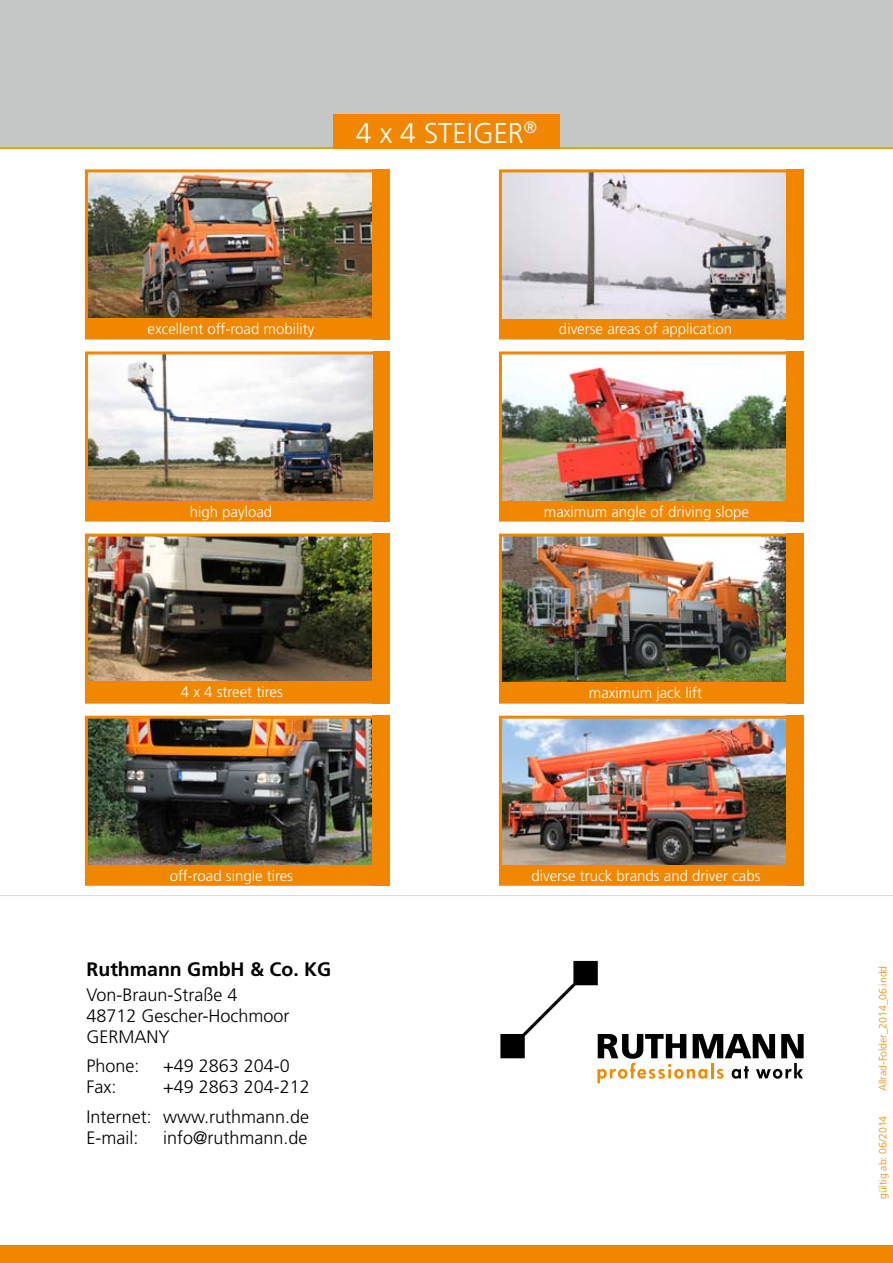
<style>
.page{position:relative;width:893px;height:1263px;background:#fff}
.page>*{position:absolute;margin:0;border:0;box-sizing:border-box;transform-origin:0 0}
.t1{font:300 28.5px "Frutiger";color:#fff}
.t2{font:700 19.5px "Frutiger";color:#000}
.t3{font:300 18px/21px "Frutiger";color:#000}
.t4{font:300 15px "Frutiger";color:#fff}
.t5{font:300 10.5px "Frutiger";color:#f18700}
</style>
<div class="page">
<div style="left:0;top:0;width:893px;height:149px;background:#c5c6c6"></div>
<div style="left:0;top:1246px;width:893px;height:17px;background:#f18700"></div>
<div style="left:333px;top:115px;width:227px;height:34px;background:#f18700"></div>
<svg style="left:500px;top:961px;width:304px;height:122px"></svg>
<img style="left:89px;top:173px;width:284px;height:146px">
<div style="left:85px;top:169px;width:299px;height:170px;border:3px solid #f18700"></div>
<div style="left:373px;top:169px;width:17px;height:170px;background:#f18700"></div>
<img style="left:89px;top:355px;width:284px;height:146px">
<div style="left:85px;top:351px;width:299px;height:171px;border:3px solid #f18700"></div>
<div style="left:373px;top:351px;width:16px;height:171px;background:#f18700"></div>
<img style="left:89px;top:538px;width:284px;height:144px">
<div style="left:85px;top:534px;width:299px;height:170px;border:3px solid #f18700"></div>
<div style="left:373px;top:534px;width:17px;height:170px;background:#f18700"></div>
<img style="left:89px;top:720px;width:284px;height:145px">
<div style="left:85px;top:716px;width:299px;height:170px;border:3px solid #f18700"></div>
<div style="left:373px;top:716px;width:17px;height:170px;background:#f18700"></div>
<img style="left:503px;top:173px;width:284px;height:146px">
<div style="left:499px;top:169px;width:299px;height:170px;border:3px solid #f18700"></div>
<div style="left:787px;top:169px;width:17px;height:170px;background:#f18700"></div>
<img style="left:503px;top:355px;width:284px;height:146px">
<div style="left:499px;top:351px;width:299px;height:171px;border:3px solid #f18700"></div>
<div style="left:787px;top:351px;width:17px;height:171px;background:#f18700"></div>
<img style="left:503px;top:538px;width:284px;height:144px">
<div style="left:499px;top:534px;width:299px;height:170px;border:3px solid #f18700"></div>
<div style="left:787px;top:534px;width:17px;height:170px;background:#f18700"></div>
<img style="left:503px;top:720px;width:284px;height:145px">
<div style="left:499px;top:716px;width:299px;height:170px;border:3px solid #f18700"></div>
<div style="left:787px;top:716px;width:17px;height:170px;background:#f18700"></div>
<hr style="left:0;top:895px;width:893px;height:1px;background:#dadada">
<div style="left:87px;top:319px;width:288px;height:19px;background:#f18700"></div>
<div style="left:86px;top:501px;width:290px;height:20px;background:#f18700"></div>
<div style="left:87px;top:865px;width:289px;height:19px;background:#f18700"></div>
<div style="left:87px;top:682px;width:290px;height:19px;background:#f18700"></div>
<div style="left:501px;top:319px;width:289px;height:19px;background:#f18700"></div>
<div style="left:501px;top:501px;width:291px;height:20px;background:#f18700"></div>
<div style="left:501px;top:865px;width:290px;height:19px;background:#f18700"></div>
<div style="left:500px;top:682px;width:291px;height:19px;background:#f18700"></div>
<h1 class="t1" style="left:356px;top:117px;width:183px">4 x 4 Steiger<sup>®</sup></h1>
<p class="t4" style="left:148px;top:320px;width:168px">excellent off-road mobility</p>
<p class="t4" style="left:559px;top:321px;width:175px">diverse areas of application</p>
<p class="t4" style="left:190px;top:503px;width:84px">high payload</p>
<p class="t4" style="left:544px;top:503px;width:207px">maximum angle of driving slope</p>
<p class="t4" style="left:181px;top:683px;width:103px">4 x 4 street tires</p>
<p class="t4" style="left:589px;top:684px;width:115px">maximum jack lift</p>
<p class="t4" style="left:170px;top:867px;width:125px">off-road single tires</p>
<p class="t4" style="left:531px;top:867px;width:231px">diverse truck brands and driver cabs</p>
<h2 class="t2" style="left:87px;top:957px;width:246px">Ruthmann GmbH &amp; Co. KG</h2>
<p class="t3" style="left:87px;top:984px;width:205px">Von-Braun-Straße 4<br>48712 Gescher-Hochmoor<br>GERMANY</p>
<p class="t3" style="left:87px;top:1056px;width:55px">Phone:</p>
<p class="t3" style="left:163px;top:1056px;width:128px">+49 2863 204-0</p>
<p class="t3" style="left:87px;top:1077px;width:31px">Fax:</p>
<p class="t3" style="left:87px;top:1072px;width:225px;line-height:29.5px;text-align:right">+49 2863 204-212<br>Internet: www.ruthmann.de</p>
<p class="t3" style="left:87px;top:1127px;width:53px">E-mail:</p>
<p class="t3" style="left:163px;top:1127px;width:146px">info@ruthmann.de</p>
<p class="t5" style="left:877px;top:1091px;width:127px;rotate:-90deg">Allrad-Folder_2014_06.indd</p>
<p class="t5" style="left:877px;top:1199px;width:85px;rotate:-90deg">gültig ab: 06/2014</p>
</div>
